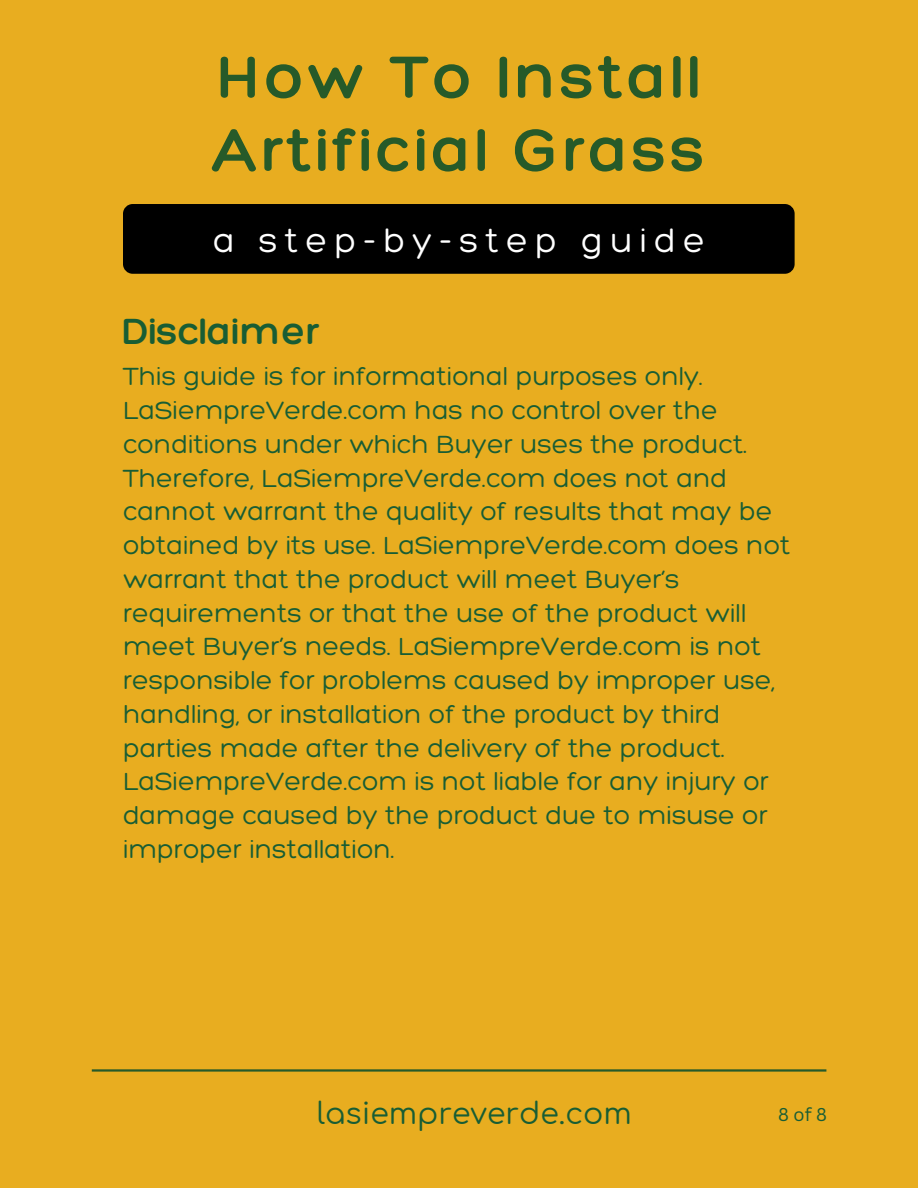
<style>
.page{position:relative;width:918px;height:1188px;background:#e8ad20}
.page>*{position:absolute;margin:0;border:0;box-sizing:border-box;transform-origin:0 0}
.t1{font:300 64.5px/73.2px "Hero";letter-spacing:.06em;color:#265a29}
.t2{font:300 39.45px "Hero";color:#185d34}
.t3{font:300 35.25px "Hero";letter-spacing:.205em;color:#fff}
.t4{font:30px "Comfortaa";color:#185d34}
.t5{font:300 27px/33.8px "Hero";color:#185d34}
.t6{font:18px "Canva Sans";color:#185d34}
</style>
<div class="page">
<div style="left:123px;top:204px;width:672px;height:70px;background:#000;border-radius:10px"></div>
<hr style="left:92px;top:1069px;width:734px;height:3px;background:#265a29">
<h1 class="t1" style="left:213px;top:39px;width:494px">How To Install<br>Artificial Grass</h1>
<h3 class="t3" style="left:213px;top:218px;width:493px">a step-by-step guide</h3>
<h2 class="t2" style="left:123px;top:306px;width:198px">Disclaimer</h2>
<p class="t5" style="left:123px;top:359px;width:669px">This guide is for informational purposes only.<br>LaSiempreVerde.com has no control over the conditions under which Buyer uses the product.<br>Therefore, LaSiempreVerde.com does not and cannot warrant the quality of results that may be obtained by its use. LaSiempreVerde.com does not warrant that the product will meet Buyer’s requirements or that the use of the product will meet Buyer’s needs. LaSiempreVerde.com is not responsible for problems caused by improper use, handling, or installation of the product by third parties made after the delivery of the product.<br>LaSiempreVerde.com is not liable for any injury or damage caused by the product due to misuse or improper installation.</p>
<p class="t4" style="left:317px;top:1097px;width:317px">lasiempreverde.com</p>
<p class="t6" style="left:778px;top:1102px;width:50px">8 of 8</p>
</div>
